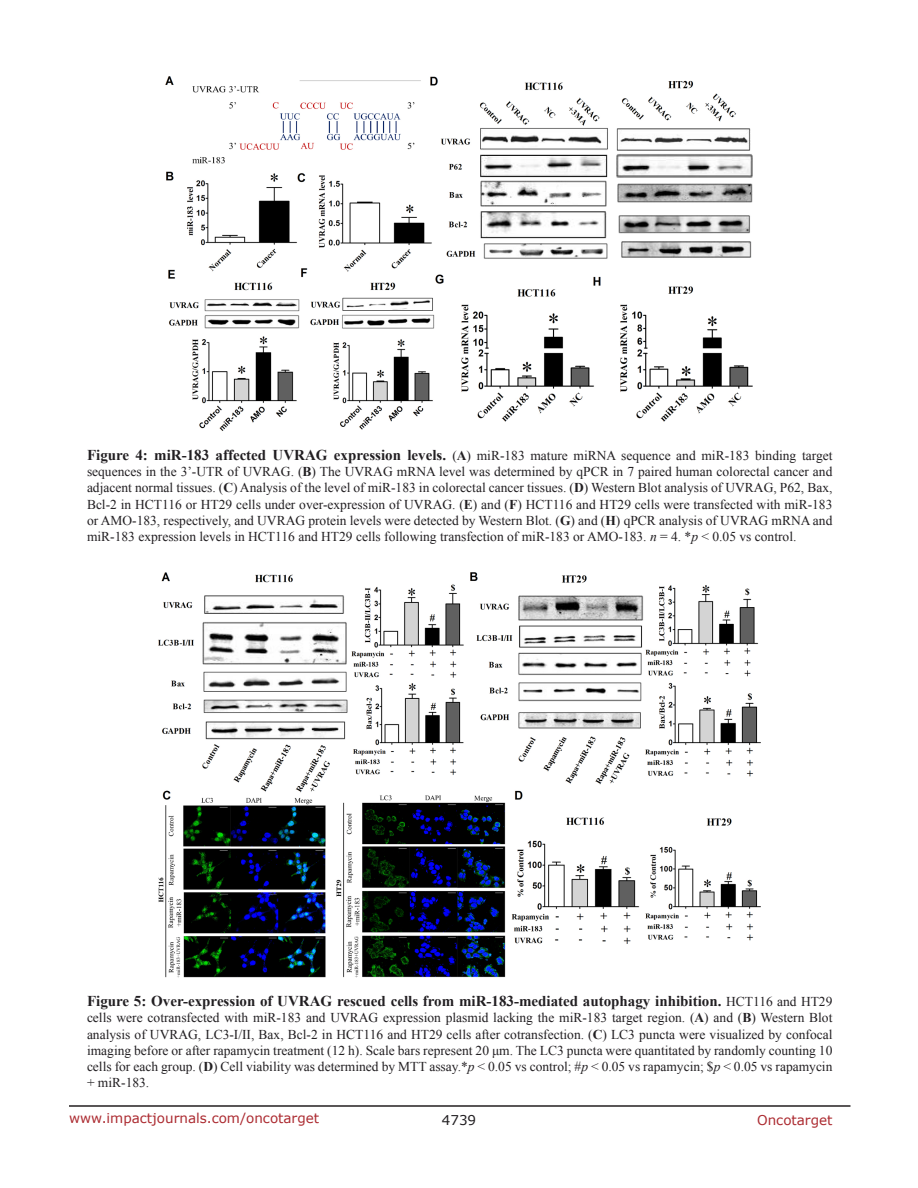
<style>
.page{position:relative;width:918px;height:1188px;background:#fff}
.page>*{position:absolute;margin:0;border:0;box-sizing:border-box;transform-origin:0 0}
.FigureText{font:700 15px "Times New Roman";color:#221f22}
.FigureText-2{font:13.5px/16.2px "Times New Roman";color:#221f22;text-align:justify}
.t1{font:13.5px "Verdana";color:#ac2b31}
.t2{font:13.5px "Verdana";color:#221f22}
.s1{font-weight:700;font-size:15px}
.s2{font-weight:700}
.s3{font-style:italic}
.s4{font-weight:400;font-size:13.5px}
</style>
<div class="page">
<hr style="left:69px;top:1105px;width:781px;height:2px;background:#231f20">
<img style="left:166px;top:76px;width:587px;height:355px">
<img style="left:158px;top:572px;width:603px;height:406px">
<p class="FigureText-2" style="left:87px;top:447px;width:747px"><span class="s1">Figure 4: miR-183 affected UVRAG expression levels.</span> (<span class="s2">A</span>) miR-183 mature miRNA sequence and miR-183 binding target sequences in the 3’-UTR of UVRAG. (<span class="s2">B</span>) The UVRAG mRNA level was determined by qPCR in 7 paired human colorectal cancer and adjacent normal tissues. (<span class="s2">C</span>) Analysis of the level of miR-183 in colorectal cancer tissues. (<span class="s2">D</span>) Western Blot analysis of UVRAG, P62, Bax, Bcl-2 in HCT116 or HT29 cells under over-expression of UVRAG. (<span class="s2">E</span>) and (<span class="s2">F</span>) HCT116 and HT29 cells were transfected with miR-183 or AMO-183, respectively, and UVRAG protein levels were detected by Western Blot. (<span class="s2">G</span>) and (<span class="s2">H</span>) qPCR analysis of UVRAG mRNA and miR-183 expression levels in HCT116 and HT29 cells following transfection of miR-183 or AMO-183. <span class="s3">n</span> = 4. *<span class="s3">p</span> &lt; 0.05 vs control.</p>
<p class="FigureText" style="left:87px;top:991px;width:747px">Figure 5: Over-expression of UVRAG rescued cells from miR-183-mediated autophagy inhibition. <span class="s4">HCT116 and HT29</span></p>
<p class="FigureText-2" style="left:87px;top:1010px;width:747px">cells were cotransfected with miR-183 and UVRAG expression plasmid lacking the miR-183 target region. (<span class="s2">A</span>) and (<span class="s2">B</span>) Western Blot analysis of UVRAG, LC3-I/II, Bax, Bcl-2 in HCT116 and HT29 cells after cotransfection. (<span class="s2">C</span>) LC3 puncta were visualized by confocal imaging before or after rapamycin treatment (12 h). Scale bars represent 20 μm. The LC3 puncta were quantitated by randomly counting 10 cells for each group. (<span class="s2">D</span>) Cell viability was determined by MTT assay.*<span class="s3">p</span> &lt; 0.05 vs control; #<span class="s3">p</span> &lt; 0.05 vs rapamycin; $<span class="s3">p</span> &lt; 0.05 vs rapamycin + miR-183.</p>
<p class="t1" style="left:69px;top:1109px;width:252px">www.impactjournals.com/oncotarget</p>
<p class="t2" style="left:442px;top:1111px;width:36px">4739</p>
<p class="t1" style="left:757px;top:1111px;width:77px">Oncotarget</p>
</div>
